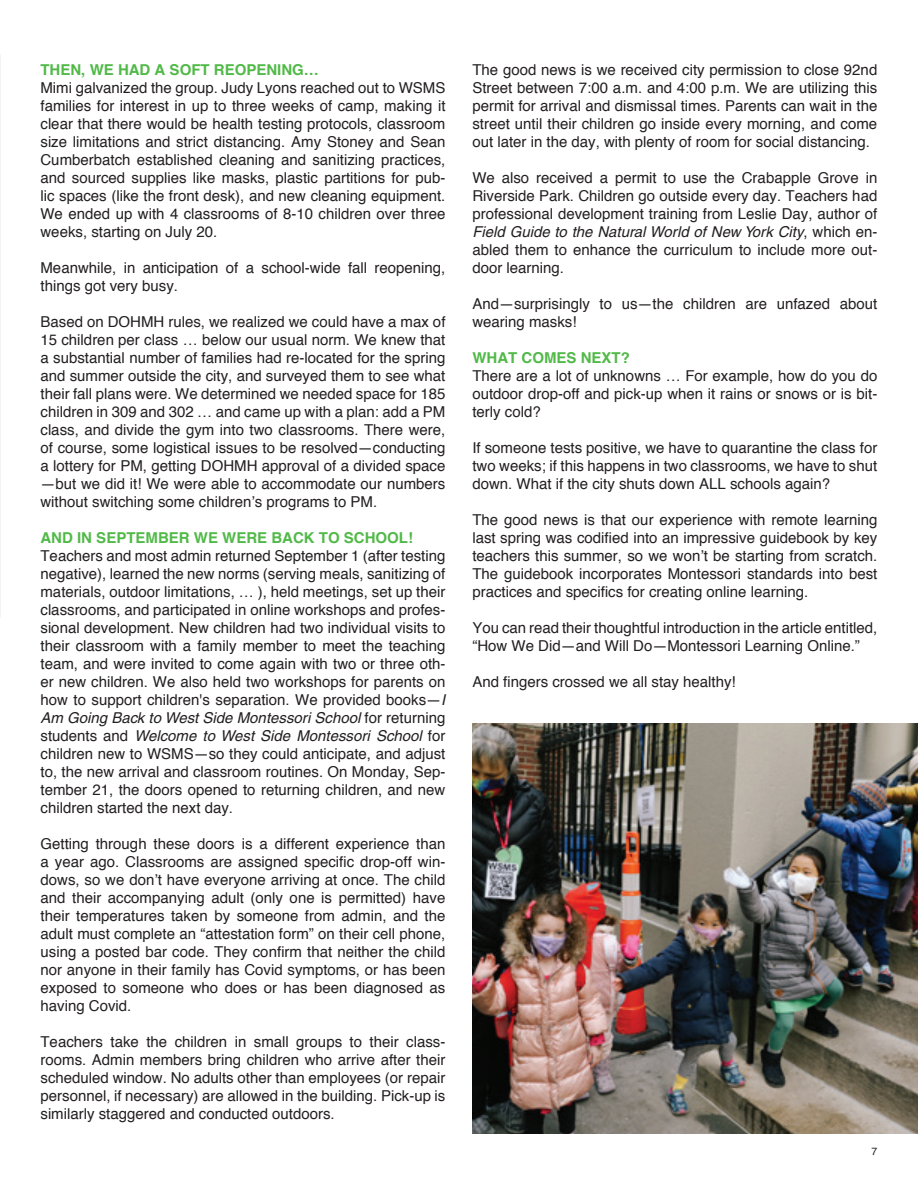
<style>
.page{position:relative;width:918px;height:1188px;background:#fff}
.page>*{position:absolute;margin:0;border:0;box-sizing:border-box;transform-origin:0 0}
.t1{font:15px/18px "Helvetica";color:#231f20;text-align:justify}
.t2{font:700 15px "Helvetica";color:#51b948}
.t3{font:10.5px "Helvetica";color:#231f20}
.s1{font-style:italic}
</style>
<div class="page">
<img style="left:0;top:54px;width:1px;height:564px">
<img style="left:472px;top:724px;width:446px;height:410px">
<p class="t2" style="left:40px;top:61px;width:280px">THEN, WE HAD A SOFT REOPENING…</p>
<p class="t1" style="left:40px;top:79px;width:407px">Mimi galvanized the group. Judy Lyons reached out to WSMS families for interest in up to three weeks of camp, making it clear that there would be health testing protocols, classroom size limitations and strict distancing. Amy Stoney and Sean Cumberbatch established cleaning and sanitizing practices, and sourced supplies like masks, plastic partitions for pub&shy;lic spaces (like the front desk), and new cleaning equipment.<br>We ended up with 4 classrooms of 8-10 children over three weeks, starting on July 20.</p>
<p class="t1" style="left:40px;top:259px;width:406px">Meanwhile, in anticipation of a school-wide fall reopening, things got very busy.</p>
<p class="t1" style="left:40px;top:313px;width:407px">Based on DOHMH rules, we realized we could have a max of 15 children per class … below our usual norm. We knew that a substantial number of families had re-located for the spring and summer outside the city, and surveyed them to see what their fall plans were. We determined we needed space for 185 children in 309 and 302 … and came up with a plan: add a PM class, and divide the gym into two classrooms. There were, of course, some logistical issues to be resolved—conducting a lottery for PM, getting DOHMH approval of a divided space —but we did it! We were able to accommodate our numbers without switching some children’s programs to PM.</p>
<p class="t2" style="left:40px;top:529px;width:374px">AND IN SEPTEMBER WE WERE BACK TO SCHOOL!</p>
<p class="t1" style="left:40px;top:547px;width:407px">Teachers and most admin returned September 1 (after testing negative), learned the new norms (serving meals, sanitizing of materials, outdoor limitations, … ), held meetings, set up their classrooms, and participated in online workshops and profes&shy;sional development. New children had two individual visits to their classroom with a family member to meet the teaching team, and were invited to come again with two or three oth&shy;er new children. We also held two workshops for parents on how to support children's separation. We provided books—<span class="s1">I Am Going Back to West Side Montessori School</span> for returning students and <span class="s1">Welcome to West Side Montessori School</span> for children new to WSMS—so they could anticipate, and adjust to, the new arrival and classroom routines. On Monday, Sep&shy;tember 21, the doors opened to returning children, and new children started the next day.</p>
<p class="t1" style="left:40px;top:835px;width:407px">Getting through these doors is a different experience than a year ago. Classrooms are assigned specific drop-off win&shy;dows, so we don’t have everyone arriving at once. The child and their accompanying adult (only one is permitted) have their temperatures taken by someone from admin, and the adult must complete an “attestation form” on their cell phone, using a posted bar code. They confirm that neither the child nor anyone in their family has Covid symptoms, or has been exposed to someone who does or has been diagnosed as having Covid.</p>
<p class="t1" style="left:40px;top:1033px;width:406px">Teachers take the children in small groups to their class&shy;rooms. Admin members bring children who arrive after their scheduled window. No adults other than employees (or repair personnel, if necessary) are allowed in the building. Pick-up is similarly staggered and conducted outdoors.</p>
<p class="t1" style="left:472px;top:61px;width:407px">The good news is we received city permission to close 92nd Street between 7:00 a.m. and 4:00 p.m. We are utilizing this permit for arrival and dismissal times. Parents can wait in the street until their children go inside every morning, and come out later in the day, with plenty of room for social distancing.</p>
<p class="t1" style="left:472px;top:169px;width:406px">We also received a permit to use the Crabapple Grove in Riverside Park. Children go outside every day. Teachers had professional development training from Leslie Day, author of <span class="s1">Field Guide to the Natural World of New York City</span>, which en&shy;abled them to enhance the curriculum to include more out&shy;door learning.</p>
<p class="t1" style="left:472px;top:295px;width:406px">And—surprisingly to us—the children are unfazed about wearing masks!</p>
<p class="t2" style="left:472px;top:349px;width:159px">WHAT COMES NEXT?</p>
<p class="t1" style="left:472px;top:367px;width:407px">There are a lot of unknowns … For example, how do you do outdoor drop-off and pick-up when it rains or snows or is bit&shy;terly cold?</p>
<p class="t1" style="left:472px;top:439px;width:406px">If someone tests positive, we have to quarantine the class for two weeks; if this happens in two classrooms, we have to shut down. What if the city shuts down ALL schools again?</p>
<p class="t1" style="left:472px;top:511px;width:406px">The good news is that our experience with remote learning last spring was codified into an impressive guidebook by key teachers this summer, so we won’t be starting from scratch.<br>The guidebook incorporates Montessori standards into best practices and specifics for creating online learning.</p>
<p class="t1" style="left:472px;top:619px;width:406px">You can read their thoughtful introduction in the article entitled, “How We Did—and Will Do—Montessori Learning Online.”</p>
<p class="t1" style="left:472px;top:673px;width:265px">And fingers crossed we all stay healthy!</p>
<p class="t3" style="left:872px;top:1145px;width:7px">7</p>
</div>
